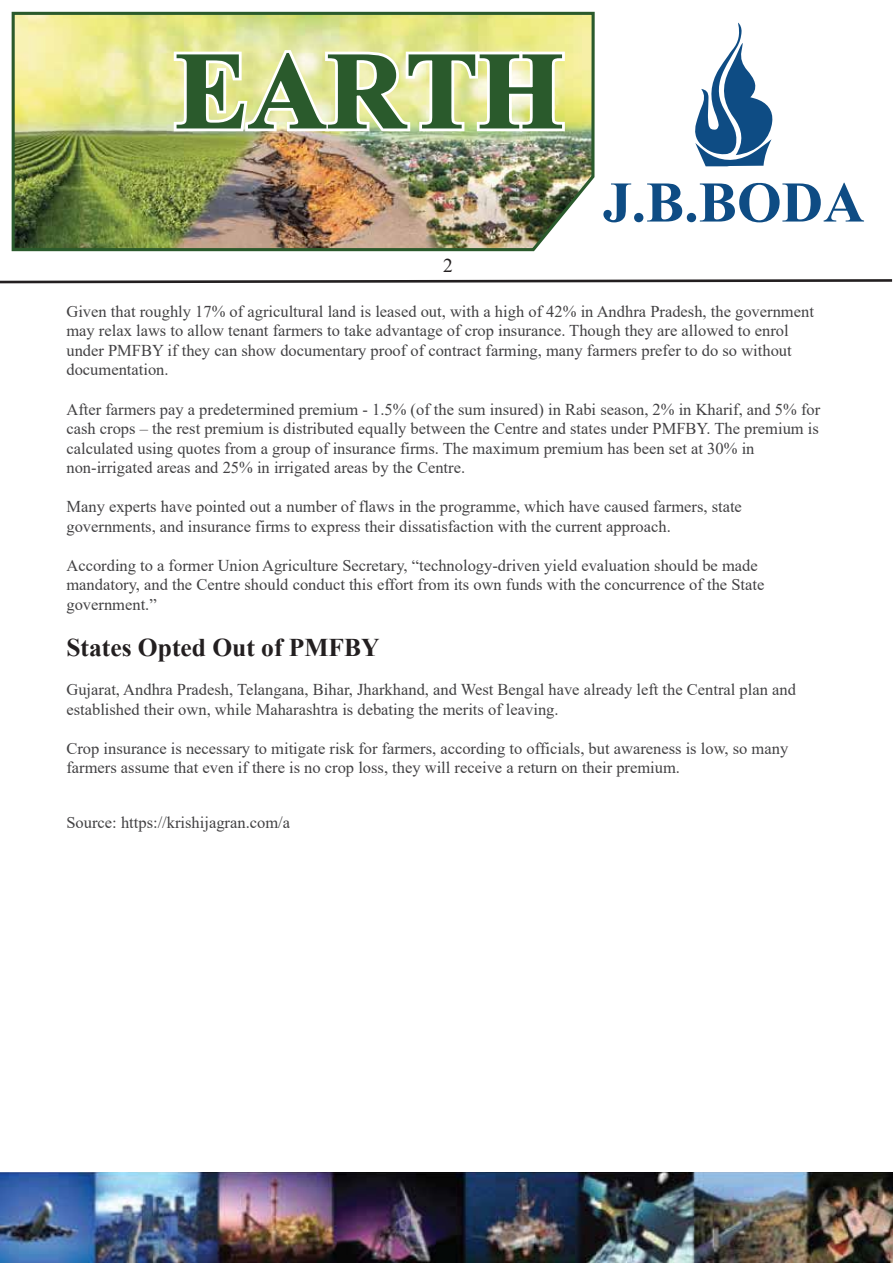
<style>
.page{position:relative;width:893px;height:1263px;background:#fff}
.page>*{position:absolute;margin:0;border:0;box-sizing:border-box;transform-origin:0 0}
.t1{font:700 57.45px "Times New Roman";color:#0e4c84}
.t2{font:700 25.5px "Times New Roman";color:#231f20}
.t3{font:19.5px "Times New Roman";color:#231f20}
.t4{font:16.5px/19.5px "Times New Roman";color:#424143}
</style>
<div class="page">
<svg style="left:695px;top:23px;width:78px;height:143px"></svg>
<img style="left:0;top:1172px;width:893px;height:91px">
<svg style="left:0;top:279px;width:893px;height:5px"></svg>
<img style="left:11px;top:11px;width:584px;height:241px">
<svg style="left:170px;top:44px;width:399px;height:91px;background:#a4b786"></svg>
<h1 class="t1" style="left:603px;top:161px;width:263px">J.B.BODA</h1>
<p class="t3" style="left:443px;top:252px;width:11px">2</p>
<p class="t4" style="left:66px;top:301px;width:749px">Given that roughly 17% of agricultural land is leased out, with a high of 42% in Andhra Pradesh, the government may relax laws to allow tenant farmers to take advantage of crop insurance. Though they are allowed to enrol under PMFBY if they can show documentary proof of contract farming, many farmers prefer to do so without documentation.</p>
<p class="t4" style="left:66px;top:399px;width:755px">After farmers pay a predetermined premium - 1.5% (of the sum insured) in Rabi season, 2% in Kharif, and 5% for cash crops – the rest premium is distributed equally between the Centre and states under PMFBY. The premium is calculated using quotes from a group of insurance firms. The maximum premium has been set at 30% in non-irrigated areas and 25% in irrigated areas by the Centre.</p>
<p class="t4" style="left:66px;top:496px;width:677px">Many experts have pointed out a number of flaws in the programme, which have caused farmers, state governments, and insurance firms to express their dissatisfaction with the current approach.</p>
<p class="t4" style="left:66px;top:555px;width:699px">According to a former Union Agriculture Secretary, “technology-driven yield evaluation should be made mandatory, and the Centre should conduct this effort from its own funds with the concurrence of the State government.”</p>
<h2 class="t2" style="left:66px;top:629px;width:315px">States Opted Out of PMFBY</h2>
<p class="t4" style="left:66px;top:679px;width:731px">Gujarat, Andhra Pradesh, Telangana, Bihar, Jharkhand, and West Bengal have already left the Central plan and established their own, while Maharashtra is debating the merits of leaving.</p>
<p class="t4" style="left:66px;top:738px;width:723px">Crop insurance is necessary to mitigate risk for farmers, according to officials, but awareness is low, so many farmers assume that even if there is no crop loss, they will receive a return on their premium.</p>
<p class="t4" style="left:66px;top:813px;width:225px">Source: https://krishijagran.com/a</p>
</div>
